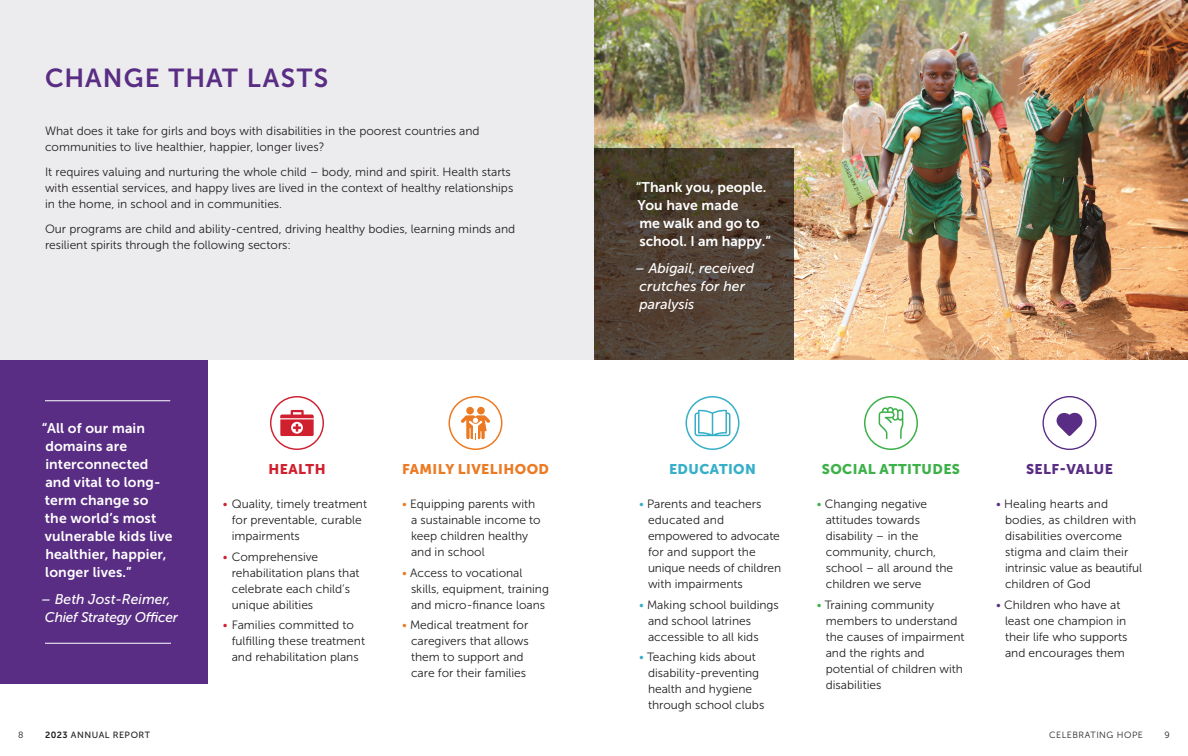
<style>
.page{position:relative;width:1188px;height:756px;background:#fff}
.page>*{position:absolute;margin:0;border:0;box-sizing:border-box;transform-origin:0 0}
.Heading_1{font:26px "Museo Sans 700";letter-spacing:.04em;color:#592d83}
.Text_Paragraph{font:14px/18px "Museo Sans 700";letter-spacing:.01em;color:#fff}
.Text_Paragraph-2{font:italic 14px/18px "Museo Sans 500";color:#fff}
.Text_Paragraph-3{font:14px "Museo Sans 900";letter-spacing:.03em;color:#ec7a23}
.Text_Paragraph-4{font:14px "Museo Sans 900";letter-spacing:.03em;color:#3db149}
.Text_Paragraph-5{font:14px "Museo Sans 900";letter-spacing:.03em;color:#592d83}
.Text_Paragraph-6{font:14px "Museo Sans 900";letter-spacing:.03em;color:#37afc8}
.Text_Paragraph-7{font:14px "Museo Sans 900";letter-spacing:.03em;color:#d0202f}
.Text_Paragraph-8{font:12px/16px "Museo Sans 300";color:#231f20}
.Text_Paragraph-9{font:9px "Museo Sans 300";letter-spacing:.055em;color:#231f20}
.Text_Paragraph-10{font:9px "Museo Sans 500";letter-spacing:.06em;color:#231f20}
.s1{font-family:"Museo Sans 700"}
.s2{color:#d0202f}
.s3{color:#ec7a23}
.s4{color:#37afc8}
.s5{color:#3db149}
.s6{color:#592d83}
</style>
<div class="page">
<svg style="left:864px;top:396px;width:54px;height:54px"></svg>
<svg style="left:1042px;top:396px;width:54px;height:54px"></svg>
<svg style="left:685px;top:396px;width:54px;height:54px"></svg>
<div style="left:0;top:0;width:594px;height:360px;background:#ececee"></div>
<svg style="left:270px;top:396px;width:54px;height:54px"></svg>
<svg style="left:448px;top:396px;width:54px;height:54px"></svg>
<div style="left:0;top:360px;width:207px;height:324px;background:#592d83"></div>
<img style="left:594px;top:0;width:594px;height:360px">
<svg style="left:594px;top:148px;width:200px;height:212px;background:#4e4032"></svg>
<hr style="left:45px;top:400px;width:125px;height:1px;background:#fff">
<hr style="left:45px;top:643px;width:126px;height:1px;background:#fff">
<p class="Heading_1" style="left:45px;top:64px;width:285px">CHANGE THAT LASTS</p>
<p class="Text_Paragraph-8" style="left:45px;top:123px;width:436px">What does it take for girls and boys with disabilities in the poorest countries and communities to live healthier, happier, longer lives?</p>
<p class="Text_Paragraph-8" style="left:45px;top:164px;width:470px">It requires valuing and nurturing the whole child – body, mind and spirit. Health starts with essential services, and happy lives are lived in the context of healthy relationships in the home, in school and in communities.</p>
<p class="Text_Paragraph-8" style="left:45px;top:221px;width:472px">Our programs are child and ability-centred, driving healthy bodies, learning minds and resilient spirits through the following sectors:</p>
<p class="Text_Paragraph" style="left:42px;top:419px;width:132px">“All of our main domains are interconnected and vital to long&shy;term change so<br>the world’s most vulnerable kids live healthier, happier, longer lives.”</p>
<p class="Text_Paragraph-2" style="left:41px;top:590px;width:138px">– Beth Jost-Reimer,<br>Chief Strategy Officer</p>
<p class="Text_Paragraph-9" style="left:18px;top:730px;width:7px">8</p>
<p class="Text_Paragraph-10" style="left:45px;top:730px;width:107px"><span class="s1">2023</span> ANNUAL REPORT</p>
<p class="Text_Paragraph-7" style="left:268px;top:461px;width:59px">HEALTH</p>
<p class="Text_Paragraph-8" style="left:232px;top:496px;width:137px;text-indent:-9px"><span class="s2">•</span> Quality, timely treatment for preventable, curable impairments</p>
<p class="Text_Paragraph-8" style="left:232px;top:548px;width:129px;text-indent:-9px"><span class="s2">•</span> Comprehensive rehabilitation plans that celebrate each child’s unique abilities</p>
<p class="Text_Paragraph-8" style="left:232px;top:617px;width:135px;text-indent:-9px"><span class="s2">•</span> Families committed to fulfilling these treatment and rehabilitation plans</p>
<p class="Text_Paragraph-3" style="left:402px;top:461px;width:149px">FAMILY LIVELIHOOD</p>
<p class="Text_Paragraph-8" style="left:411px;top:496px;width:131px;text-indent:-9px"><span class="s3">•</span> Equipping parents with a sustainable income to keep children healthy and in school</p>
<p class="Text_Paragraph-8" style="left:411px;top:564px;width:140px;text-indent:-9px"><span class="s3">•</span> Access to vocational skills, equipment, training and micro-finance loans</p>
<p class="Text_Paragraph-8" style="left:411px;top:617px;width:119px;text-indent:-9px"><span class="s3">•</span> Medical treatment for caregivers that allows them to support and care for their families</p>
<p class="Text_Paragraph" style="left:636px;top:178px;width:137px">“Thank you, people.<br>You have made<br>me walk and go to school. I am happy.”</p>
<p class="Text_Paragraph-2" style="left:635px;top:259px;width:120px">– Abigail, received crutches for her paralysis</p>
<p class="Text_Paragraph-6" style="left:669px;top:461px;width:88px">EDUCATION</p>
<p class="Text_Paragraph-8" style="left:648px;top:496px;width:135px;text-indent:-9px"><span class="s4">•</span> Parents and teachers educated and empowered to advocate for and support the unique needs of children with impairments</p>
<p class="Text_Paragraph-8" style="left:648px;top:596px;width:132px;text-indent:-9px"><span class="s4">•</span> Making school buildings and school latrines accessible to all kids</p>
<p class="Text_Paragraph-8" style="left:648px;top:649px;width:118px;text-indent:-9px"><span class="s4">•</span> Teaching kids about disability-preventing health and hygiene through school clubs</p>
<p class="Text_Paragraph-4" style="left:822px;top:461px;width:140px">SOCIAL ATTITUDES</p>
<p class="Text_Paragraph-8" style="left:826px;top:496px;width:129px;text-indent:-9px"><span class="s5">•</span> Changing negative attitudes towards disability – in the community, church, school – all around the children we serve</p>
<p class="Text_Paragraph-8" style="left:826px;top:596px;width:140px;text-indent:-9px"><span class="s5">•</span> Training community members to understand the causes of impairment and the rights and potential of children with disabilities</p>
<p class="Text_Paragraph-5" style="left:1026px;top:461px;width:88px">SELF-VALUE</p>
<p class="Text_Paragraph-8" style="left:1005px;top:496px;width:139px;text-indent:-9px"><span class="s6">•</span> Healing hearts and bodies, as children with disabilities overcome stigma and claim their intrinsic value as beautiful children of God</p>
<p class="Text_Paragraph-8" style="left:1005px;top:596px;width:124px;text-indent:-9px"><span class="s6">•</span> Children who have at least one champion in their life who supports and encourages them</p>
<p class="Text_Paragraph-9" style="left:1049px;top:730px;width:95px">CELEBRATING HOPE</p>
<p class="Text_Paragraph-9" style="left:1165px;top:730px;width:7px">9</p>
</div>
